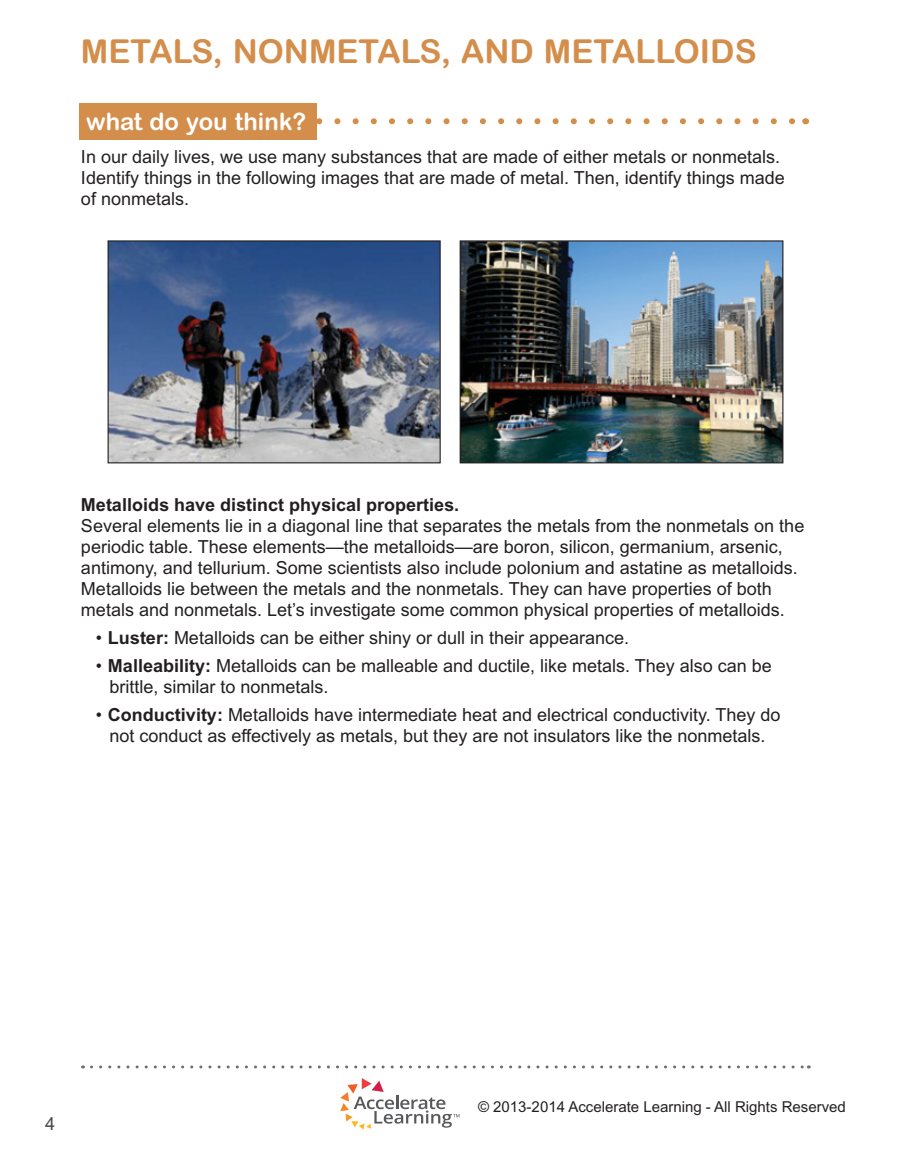
<style>
.page{position:relative;width:918px;height:1175px;background:#fff}
.page>*{position:absolute;margin:0;border:0;box-sizing:border-box;transform-origin:0 0}
.t1{font:700 33px "Arial Rounded MT Std";color:#d48e4b}
.t2{font:700 24px "Arial Rounded MT Std";color:#fff}
.t3{font:18px/21px "Arial MT Std";color:#231f20}
.t4{font:700 18px "Arial MT Std";color:#231f20}
.t5{font:18px "Arial MT Std";color:#494849}
.t6{font:15px "Arial MT Std";color:#231f20}
.s1{font-weight:700}
</style>
<div class="page">
<svg style="left:340px;top:1078px;width:119px;height:51px"></svg>
<svg style="left:317px;top:118px;width:478px;height:6px"></svg>
<div style="left:79px;top:103px;width:238px;height:36px;background:#d48e4b"></div>
<img style="left:107px;top:240px;width:334px;height:224px">
<img style="left:459px;top:240px;width:325px;height:224px">
<svg style="left:91px;top:1065px;width:718px;height:3px"></svg>
<h1 class="t1" style="left:81px;top:39px;width:677px">METALS, NONMETALS, AND METALLOIDS</h1>
<h2 class="t2" style="left:86px;top:113px;width:222px">what do you think?</h2>
<p class="t3" style="left:81px;top:148px;width:705px">In our daily lives, we use many substances that are made of either metals or nonmetals.<br>Identify things in the following images that are made of metal. Then, identify things made of nonmetals.</p>
<p class="t4" style="left:81px;top:498px;width:380px">Metalloids have distinct physical properties.</p>
<p class="t3" style="left:81px;top:517px;width:725px">Several elements lie in a diagonal line that separates the metals from the nonmetals on the periodic table. These elements—the metalloids—are boron, silicon, germanium, arsenic, antimony, and tellurium. Some scientists also include polonium and astatine as metalloids.<br>Metalloids lie between the metals and the nonmetals. They can have properties of both metals and nonmetals. Let’s investigate some common physical properties of metalloids.</p>
<p class="t3" style="left:96px;top:629px;width:535px">• <span class="s1">Luster:</span> Metalloids can be either shiny or dull in their appearance.</p>
<p class="t3" style="left:109px;top:657px;width:664px;text-indent:-14px">• <span class="s1">Malleability:</span> Metalloids can be malleable and ductile, like metals. They also can be brittle, similar to nonmetals.</p>
<p class="t3" style="left:96px;top:706px;width:686px;text-align:center">• <span class="s1">Conductivity:</span> Metalloids have intermediate heat and electrical conductivity. They do not conduct as effectively as metals, but they are not insulators like the nonmetals.</p>
<p class="t5" style="left:45px;top:1116px;width:12px">4</p>
<p class="t6" style="left:478px;top:1101px;width:369px">© 2013-2014 Accelerate Learning - All Rights Reserved</p>
</div>
